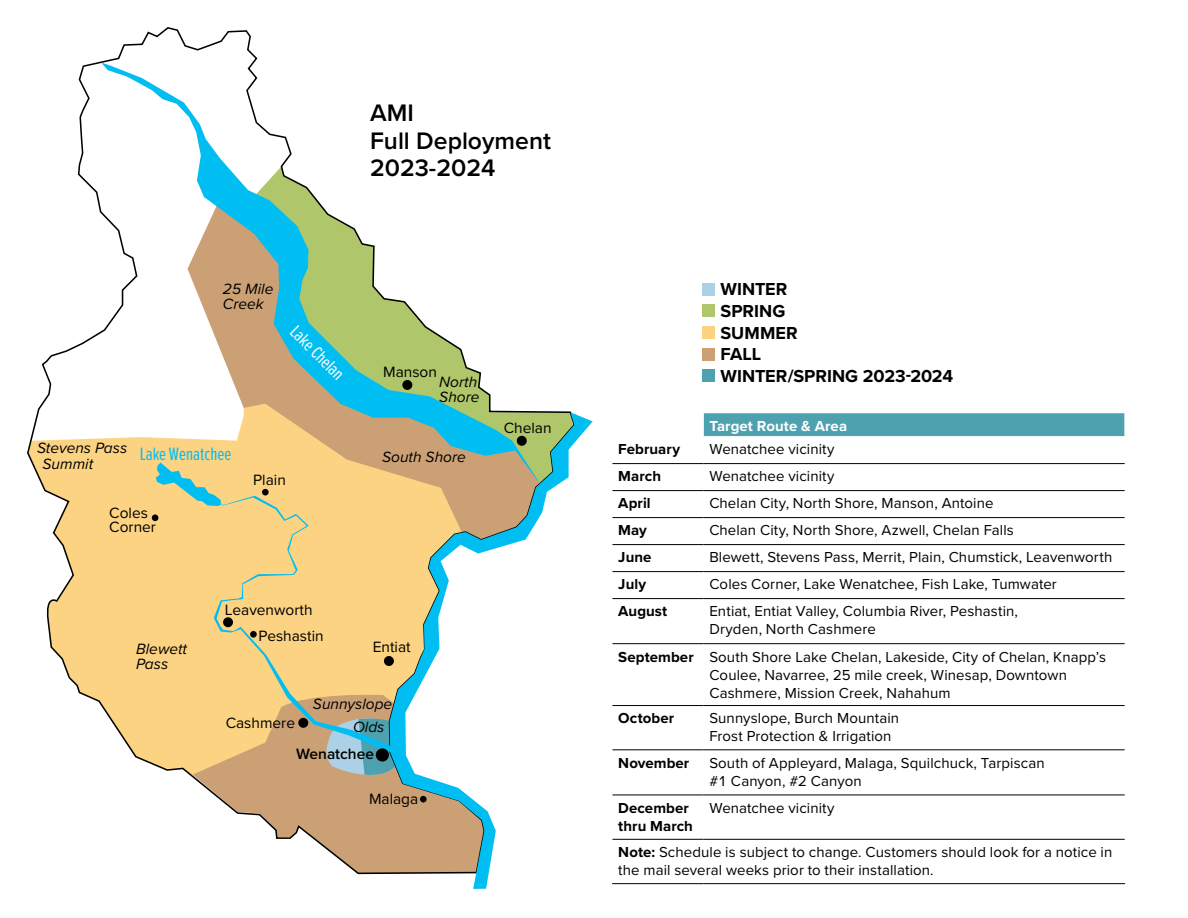
<style>
.page{position:relative;width:1188px;height:918px;background:#fff}
.page>*{position:absolute;margin:0;border:0;box-sizing:border-box;transform-origin:0 0}
.t1{font:600 24.75px/27.9px "Proxima Nova";color:#000}
.t2{font:18.6px "Proxima Nova Ex Cn";color:#00bdf2}
.t3{font:18.6px "Proxima Nova Ex Cn";color:#fff}
.t4{font:700 18px/21.6px "Proxima Nova";color:#000}
.t5{font:italic 15.45px/14.7px "Proxima Nova";color:#000}
.t6{font:15.45px/14.7px "Proxima Nova";color:#000}
.t7{font:600 15.45px "Proxima Nova";color:#000}
.t8{font:15px/18px "Proxima Nova";letter-spacing:.005em;color:#000}
.t9{font:700 15px/18px "Proxima Nova";letter-spacing:.005em;color:#000}
.t10{font:700 15px "Proxima Nova";letter-spacing:.005em;color:#fff}
.s1{font-weight:700}
</style>
<div class="page">
<div style="left:703px;top:413px;width:422px;height:24px;background:#4ea1ae"></div>
<hr style="left:703px;top:436px;width:422px;height:1px;background:#fff">
<svg style="left:703px;top:413px;width:1px;height:160px"></svg>
<hr style="left:612px;top:463px;width:91px;height:1px;background:#000">
<hr style="left:703px;top:463px;width:422px;height:1px;background:#000">
<hr style="left:612px;top:490px;width:91px;height:1px;background:#000">
<hr style="left:703px;top:490px;width:422px;height:1px;background:#000">
<hr style="left:612px;top:517px;width:91px;height:1px;background:#000">
<hr style="left:703px;top:517px;width:422px;height:1px;background:#000">
<hr style="left:612px;top:544px;width:91px;height:1px;background:#000">
<hr style="left:703px;top:544px;width:422px;height:1px;background:#000">
<hr style="left:612px;top:571px;width:91px;height:1px;background:#000">
<hr style="left:703px;top:571px;width:422px;height:1px;background:#000">
<hr style="left:612px;top:598px;width:91px;height:1px;background:#000">
<hr style="left:703px;top:598px;width:422px;height:1px;background:#000">
<hr style="left:612px;top:643px;width:91px;height:1px;background:#000">
<hr style="left:703px;top:643px;width:422px;height:1px;background:#000">
<hr style="left:612px;top:705px;width:91px;height:1px;background:#000">
<hr style="left:703px;top:705px;width:422px;height:1px;background:#000">
<hr style="left:612px;top:750px;width:91px;height:1px;background:#000">
<hr style="left:703px;top:750px;width:422px;height:1px;background:#000">
<hr style="left:612px;top:795px;width:91px;height:1px;background:#000">
<hr style="left:703px;top:795px;width:422px;height:1px;background:#000">
<hr style="left:612px;top:839px;width:91px;height:1px;background:#000">
<hr style="left:703px;top:839px;width:422px;height:1px;background:#000">
<hr style="left:612px;top:883px;width:91px;height:1px;background:#000">
<hr style="left:703px;top:883px;width:422px;height:1px;background:#000">
<div style="left:703px;top:283px;width:12px;height:12px;background:#acd1e6"></div>
<div style="left:703px;top:305px;width:12px;height:12px;background:#afc66b"></div>
<div style="left:703px;top:326px;width:12px;height:13px;background:#fcd382"></div>
<div style="left:703px;top:348px;width:12px;height:12px;background:#cba075"></div>
<div style="left:703px;top:370px;width:12px;height:12px;background:#4ea1ae"></div>
<svg style="left:27px;top:27px;width:544px;height:848px"></svg>
<svg style="left:101px;top:63px;width:441px;height:424px"></svg>
<svg style="left:390px;top:412px;width:203px;height:477px"></svg>
<svg style="left:156px;top:463px;width:236px;height:290px;background:#edce86"></svg>
<div style="left:517px;top:436px;width:10px;height:10px;background:#000;border-radius:50%"></div>
<div style="left:402px;top:380px;width:10px;height:10px;background:#000;border-radius:50%"></div>
<div style="left:376px;top:748px;width:13px;height:14px;background:#000;border-radius:50%"></div>
<div style="left:384px;top:656px;width:10px;height:10px;background:#000;border-radius:50%"></div>
<div style="left:223px;top:617px;width:10px;height:10px;background:#000;border-radius:50%"></div>
<div style="left:298px;top:718px;width:10px;height:10px;background:#000;border-radius:50%"></div>
<div style="left:250px;top:631px;width:7px;height:7px;background:#000;border-radius:50%"></div>
<div style="left:420px;top:796px;width:7px;height:6px;background:#000;border-radius:50%"></div>
<div style="left:262px;top:489px;width:7px;height:6px;background:#000;border-radius:50%"></div>
<div style="left:152px;top:514px;width:6px;height:7px;background:#000;border-radius:50%"></div>
<h1 class="t1" style="left:370px;top:98px;width:182px">AMI<br>Full Deployment<br>2023-2024</h1>
<p class="t5" style="left:223px;top:281px;width:52px">25 Mile<br>Creek</p>
<p class="t3" style="left:303px;top:319px;width:69px;rotate:45deg">Lake Chelan</p>
<p class="t5" style="left:37px;top:440px;width:92px">Stevens Pass</p>
<p class="t5" style="left:43px;top:456px;width:52px">Summit</p>
<p class="t2" style="left:140px;top:440px;width:93px">Lake Wenatchee</p>
<p class="t6" style="left:253px;top:472px;width:34px">Plain</p>
<p class="t6" style="left:109px;top:505px;width:48px">Coles<br>Corner</p>
<p class="t5" style="left:136px;top:641px;width:53px">Blewett<br>Pass</p>
<p class="t6" style="left:225px;top:601px;width:89px">Leavenworth</p>
<p class="t6" style="left:258px;top:628px;width:67px">Peshastin</p>
<p class="t6" style="left:383px;top:364px;width:55px">Manson</p>
<p class="t5" style="left:439px;top:374px;width:42px">North<br>Shore</p>
<p class="t5" style="left:382px;top:449px;width:85px">South Shore</p>
<p class="t6" style="left:504px;top:419px;width:49px">Chelan</p>
<p class="t6" style="left:373px;top:639px;width:40px">Entiat</p>
<p class="t6" style="left:226px;top:715px;width:71px">Cashmere</p>
<p class="t5" style="left:313px;top:696px;width:81px">Sunnyslope</p>
<p class="t5" style="left:353px;top:718px;width:33px">Olds</p>
<p class="t7" style="left:296px;top:743px;width:79px">Wenatchee</p>
<p class="t6" style="left:369px;top:791px;width:51px">Malaga</p>
<p class="t4" style="left:721px;top:278px;width:234px">WINTER<br>SPRING<br>SUMMER<br>FALL<br>WINTER/SPRING 2023-2024</p>
<p class="t10" style="left:709px;top:414px;width:139px">Target Route &amp; Area</p>
<p class="t9" style="left:618px;top:440px;width:63px">February</p>
<p class="t8" style="left:709px;top:440px;width:127px">Wenatchee vicinity</p>
<p class="t9" style="left:618px;top:467px;width:44px">March</p>
<p class="t8" style="left:709px;top:467px;width:127px">Wenatchee vicinity</p>
<p class="t9" style="left:618px;top:494px;width:34px">April</p>
<p class="t8" style="left:709px;top:494px;width:286px">Chelan City, North Shore, Manson, Antoine</p>
<p class="t9" style="left:618px;top:521px;width:30px">May</p>
<p class="t8" style="left:709px;top:521px;width:306px">Chelan City, North Shore, Azwell, Chelan Falls</p>
<p class="t9" style="left:618px;top:548px;width:35px">June</p>
<p class="t8" style="left:709px;top:548px;width:405px">Blewett, Stevens Pass, Merrit, Plain, Chumstick, Leavenworth</p>
<p class="t9" style="left:618px;top:575px;width:29px">July</p>
<p class="t8" style="left:709px;top:575px;width:349px">Coles Corner, Lake Wenatchee, Fish Lake, Tumwater</p>
<p class="t9" style="left:618px;top:602px;width:51px">August</p>
<p class="t8" style="left:709px;top:602px;width:310px">Entiat, Entiat Valley, Columbia River, Peshastin,<br>Dryden, North Cashmere</p>
<p class="t8" style="left:709px;top:647px;width:398px;text-indent:-91px"><span class="s1">September</span> South Shore Lake Chelan, Lakeside, City of Chelan, Knapp’s<br>Coulee, Navarree, 25 mile creek, Winesap, Downtown<br>Cashmere, Mission Creek, Nahahum</p>
<p class="t9" style="left:618px;top:709px;width:57px">October</p>
<p class="t8" style="left:709px;top:709px;width:191px">Sunnyslope, Burch Mountain<br>Frost Protection &amp; Irrigation</p>
<p class="t9" style="left:618px;top:753px;width:73px">November</p>
<p class="t8" style="left:709px;top:753px;width:337px">South of Appleyard, Malaga, Squilchuck, Tarpiscan #1 Canyon, #2 Canyon</p>
<p class="t9" style="left:618px;top:798px;width:76px">December thru March</p>
<p class="t8" style="left:709px;top:798px;width:127px">Wenatchee vicinity</p>
<p class="t8" style="left:618px;top:843px;width:496px"><span class="s1">Note:</span> Schedule is subject to change. Customers should look for a notice in the mail several weeks prior to their installation.</p>
</div>
